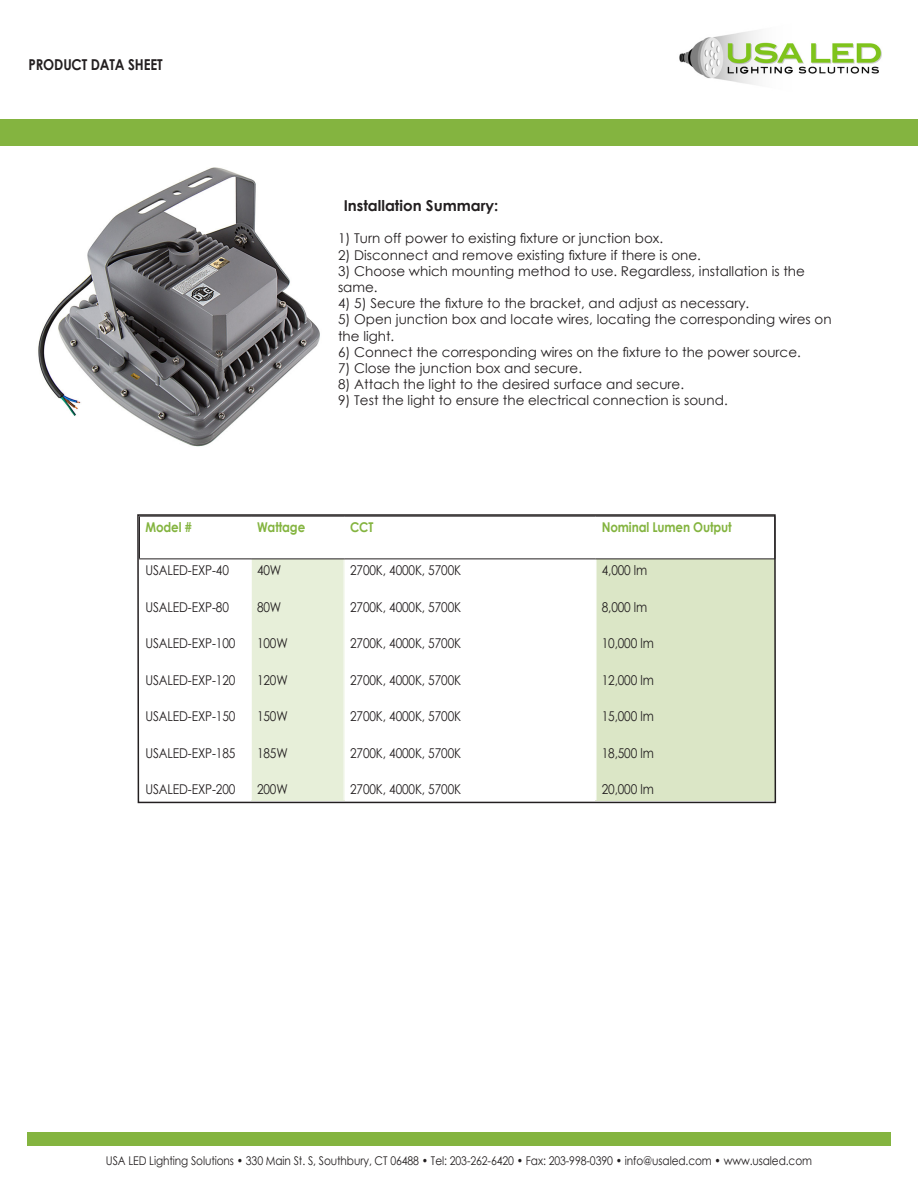
<style>
.page{position:relative;width:918px;height:1188px;background:#fff}
.page>*{position:absolute;margin:0;border:0;box-sizing:border-box;transform-origin:0 0}
.t1{font:700 15px "Century Gothic";color:#231f20}
.t2{font:700 15px "Century Gothic";color:#231f20;scale:.88 1}
.USA_LED_Chart_Text{font:13.5px/16.2px "Century Gothic";color:#231f20}
.USA_LED_Chart_Text-2{font:13.5px "Century Gothic";color:#231f20;scale:.88 1}
.USA_LED_Chart_Text_G{font:700 13.5px "Century Gothic";letter-spacing:-.01em;color:#84b440;scale:.88 1}
.t3{font:12px "Century Gothic";letter-spacing:-.01em;color:#231f20;scale:.88 1}
</style>
<div class="page">
<img style="left:679px;top:30px;width:203px;height:55px">
<div style="left:0;top:119px;width:918px;height:27px;background:#84b440"></div>
<div style="left:27px;top:1132px;width:864px;height:14px;background:#84b440"></div>
<div style="left:251px;top:559px;width:93px;height:241px;background:#e7efd9"></div>
<div style="left:596px;top:559px;width:179px;height:241px;background:#dbe6c6"></div>
<hr style="left:250px;top:559px;width:2px;height:241px;background:#fff">
<hr style="left:595px;top:559px;width:2px;height:241px;background:#fff">
<hr style="left:139px;top:559px;width:112px;height:1px;background:#231f20">
<hr style="left:251px;top:559px;width:93px;height:1px;background:#231f20">
<hr style="left:344px;top:559px;width:252px;height:1px;background:#231f20">
<hr style="left:596px;top:559px;width:179px;height:1px;background:#231f20">
<svg style="left:143px;top:558px;width:96px;height:2px"></svg>
<div style="left:137px;top:514px;width:639px;height:289px;border:2px solid #231f20"></div>
<img style="left:38px;top:167px;width:282px;height:280px">
<p class="t2" style="left:28px;top:55px;width:154px">PRODUCT DATA SHEET</p>
<p class="t1" style="left:344px;top:196px;width:156px">Installation Summary:</p>
<p class="USA_LED_Chart_Text" style="left:338px;top:230px;width:327px">1) Turn off power to existing fixture or junction box.</p>
<p class="USA_LED_Chart_Text" style="left:338px;top:246px;width:364px">2) Disconnect and remove existing fixture if there is one.</p>
<p class="USA_LED_Chart_Text" style="left:338px;top:263px;width:468px">3) Choose which mounting method to use. Regardless, installation is the same.</p>
<p class="USA_LED_Chart_Text" style="left:338px;top:295px;width:413px">4) 5) Secure the fixture to the bracket, and adjust as necessary.</p>
<p class="USA_LED_Chart_Text" style="left:338px;top:311px;width:495px">5) Open junction box and locate wires, locating the corresponding wires on the light.</p>
<p class="USA_LED_Chart_Text" style="left:338px;top:344px;width:464px">6) Connect the corresponding wires on the fixture to the power source.</p>
<p class="USA_LED_Chart_Text" style="left:338px;top:360px;width:246px">7) Close the junction box and secure.</p>
<p class="USA_LED_Chart_Text" style="left:338px;top:376px;width:348px">8) Attach the light to the desired surface and secure.</p>
<p class="USA_LED_Chart_Text" style="left:338px;top:392px;width:391px">9) Test the light to ensure the electrical connection is sound.</p>
<p class="USA_LED_Chart_Text_G" style="left:145px;top:519px;width:54px">Model #</p>
<p class="USA_LED_Chart_Text_G" style="left:257px;top:519px;width:56px">Wattage</p>
<p class="USA_LED_Chart_Text_G" style="left:350px;top:519px;width:28px">CCT</p>
<p class="USA_LED_Chart_Text_G" style="left:602px;top:519px;width:149px">Nominal Lumen Output</p>
<p class="USA_LED_Chart_Text-2" style="left:145px;top:561px;width:96px">USALED-EXP-40</p>
<p class="USA_LED_Chart_Text-2" style="left:145px;top:598px;width:96px">USALED-EXP-80</p>
<p class="USA_LED_Chart_Text-2" style="left:145px;top:634px;width:104px">USALED-EXP-100</p>
<p class="USA_LED_Chart_Text-2" style="left:145px;top:671px;width:104px">USALED-EXP-120</p>
<p class="USA_LED_Chart_Text-2" style="left:145px;top:707px;width:104px">USALED-EXP-150</p>
<p class="USA_LED_Chart_Text-2" style="left:145px;top:743px;width:104px">USALED-EXP-185</p>
<p class="USA_LED_Chart_Text-2" style="left:145px;top:780px;width:104px">USALED-EXP-200</p>
<p class="USA_LED_Chart_Text-2" style="left:257px;top:561px;width:29px">40W</p>
<p class="USA_LED_Chart_Text-2" style="left:257px;top:598px;width:29px">80W</p>
<p class="USA_LED_Chart_Text-2" style="left:257px;top:634px;width:36px">100W</p>
<p class="USA_LED_Chart_Text-2" style="left:257px;top:671px;width:36px">120W</p>
<p class="USA_LED_Chart_Text-2" style="left:257px;top:707px;width:36px">150W</p>
<p class="USA_LED_Chart_Text-2" style="left:257px;top:743px;width:36px">185W</p>
<p class="USA_LED_Chart_Text-2" style="left:257px;top:780px;width:36px">200W</p>
<p class="USA_LED_Chart_Text-2" style="left:350px;top:561px;width:128px">2700K, 4000K, 5700K</p>
<p class="USA_LED_Chart_Text-2" style="left:350px;top:598px;width:128px">2700K, 4000K, 5700K</p>
<p class="USA_LED_Chart_Text-2" style="left:350px;top:634px;width:128px">2700K, 4000K, 5700K</p>
<p class="USA_LED_Chart_Text-2" style="left:350px;top:671px;width:128px">2700K, 4000K, 5700K</p>
<p class="USA_LED_Chart_Text-2" style="left:350px;top:707px;width:128px">2700K, 4000K, 5700K</p>
<p class="USA_LED_Chart_Text-2" style="left:350px;top:743px;width:128px">2700K, 4000K, 5700K</p>
<p class="USA_LED_Chart_Text-2" style="left:350px;top:780px;width:128px">2700K, 4000K, 5700K</p>
<p class="USA_LED_Chart_Text-2" style="left:602px;top:561px;width:53px">4,000 lm</p>
<p class="USA_LED_Chart_Text-2" style="left:602px;top:598px;width:53px">8,000 lm</p>
<p class="USA_LED_Chart_Text-2" style="left:602px;top:634px;width:61px">10,000 lm</p>
<p class="USA_LED_Chart_Text-2" style="left:602px;top:671px;width:61px">12,000 lm</p>
<p class="USA_LED_Chart_Text-2" style="left:602px;top:707px;width:61px">15,000 lm</p>
<p class="USA_LED_Chart_Text-2" style="left:602px;top:743px;width:61px">18,500 lm</p>
<p class="USA_LED_Chart_Text-2" style="left:602px;top:780px;width:61px">20,000 lm</p>
<p class="t3" style="left:106px;top:1152px;width:804px">USA LED Lighting Solutions • 330 Main St. S, Southbury, CT 06488 • Tel: 203-262-6420 • Fax: 203-998-0390 • info@usaled.com • www.usaled.com</p>
</div>
